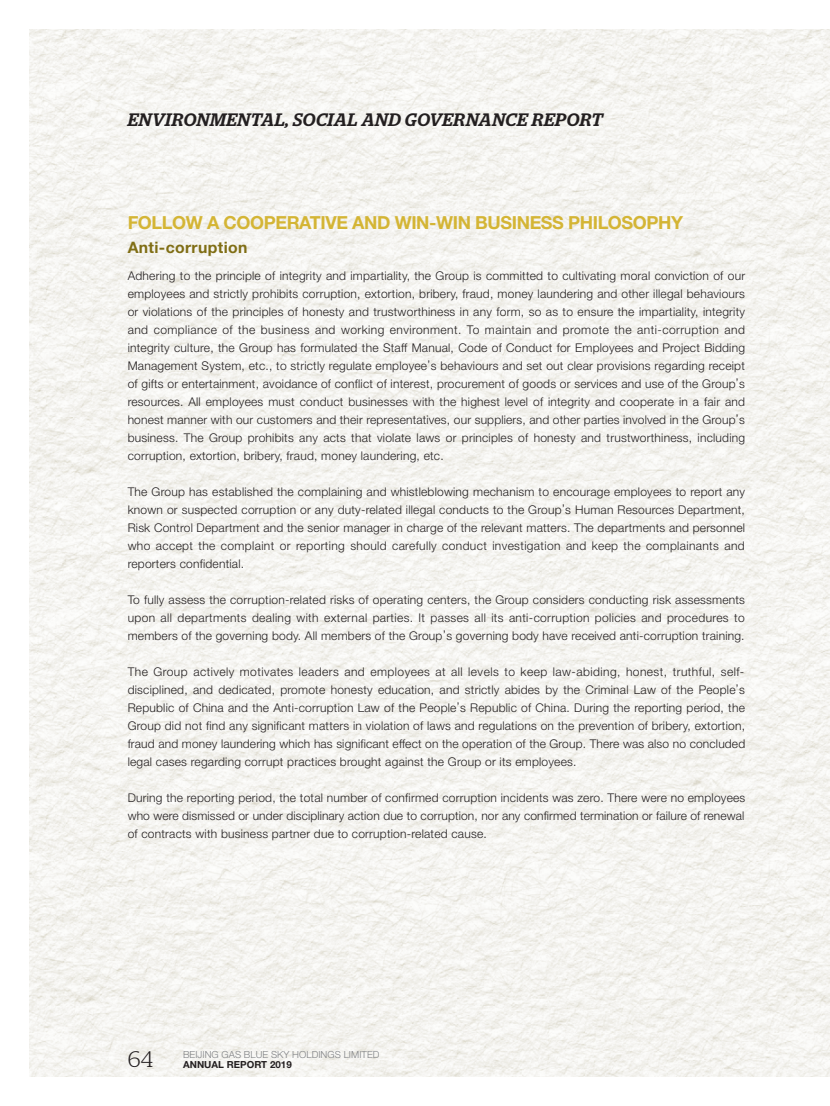
<style>
.page{position:relative;width:830px;height:1106px;background:#fff}
.page>*{position:absolute;margin:0;border:0;box-sizing:border-box;transform-origin:0 0}
.t1{font:300 22.5px "Stag";color:#231f20}
.Heading_1{font:700 18px "Helvetica Neue LT Std";letter-spacing:-.02em;color:#d4b535}
.t2{font:italic 500 18px "Stag";letter-spacing:.03em;color:#231f20}
.Heading_2{font:700 15.75px "Helvetica Neue LT Std";letter-spacing:.025em;color:#806e15}
.Body_Text{font:300 12px/18px "Helvetica Neue LT Std";letter-spacing:.02em;color:#231f20;text-align:justify}
.t3{font:300 9.75px "Helvetica Neue LT Std";letter-spacing:.005em;color:#808285}
.t4{font:700 9.75px "Helvetica Neue LT Std";letter-spacing:.005em;color:#231f20}
</style>
<div class="page">
<img style="left:30px;top:30px;width:799px;height:1046px">
<h2 class="t2" style="left:128px;top:109px;width:476px">ENVIRONMENTAL, SOCIAL AND GOVERNANCE REPORT</h2>
<p class="Heading_1" style="left:128px;top:211px;width:556px">FOLLOW A COOPERATIVE AND WIN-WIN BUSINESS PHILOSOPHY</p>
<p class="Heading_2" style="left:128px;top:238px;width:121px">Anti-corruption</p>
<p class="Body_Text" style="left:128px;top:266px;width:618px">Adhering to the principle of integrity and impartiality, the Group is committed to cultivating moral conviction of our employees and strictly prohibits corruption, extortion, bribery, fraud, money laundering and other illegal behaviours or violations of the principles of honesty and trustworthiness in any form, so as to ensure the impartiality, integrity and compliance of the business and working environment. To maintain and promote the anti-corruption and integrity culture, the Group has formulated the Staff Manual, Code of Conduct for Employees and Project Bidding Management System, etc., to strictly regulate employee’s behaviours and set out clear provisions regarding receipt of gifts or entertainment, avoidance of conflict of interest, procurement of goods or services and use of the Group’s resources. All employees must conduct businesses with the highest level of integrity and cooperate in a fair and honest manner with our customers and their representatives, our suppliers, and other parties involved in the Group’s business. The Group prohibits any acts that violate laws or principles of honesty and trustworthiness, including corruption, extortion, bribery, fraud, money laundering, etc.</p>
<p class="Body_Text" style="left:128px;top:482px;width:618px">The Group has established the complaining and whistleblowing mechanism to encourage employees to report any known or suspected corruption or any duty-related illegal conducts to the Group’s Human Resources Department, Risk Control Department and the senior manager in charge of the relevant matters. The departments and personnel who accept the complaint or reporting should carefully conduct investigation and keep the complainants and reporters confidential.</p>
<p class="Body_Text" style="left:128px;top:590px;width:618px">To fully assess the corruption-related risks of operating centers, the Group considers conducting risk assessments upon all departments dealing with external parties. It passes all its anti-corruption policies and procedures to members of the governing body. All members of the Group’s governing body have received anti-corruption training.</p>
<p class="Body_Text" style="left:128px;top:662px;width:618px">The Group actively motivates leaders and employees at all levels to keep law-abiding, honest, truthful, self&shy;disciplined, and dedicated, promote honesty education, and strictly abides by the Criminal Law of the People’s Republic of China and the Anti-corruption Law of the People’s Republic of China. During the reporting period, the Group did not find any significant matters in violation of laws and regulations on the prevention of bribery, extortion, fraud and money laundering which has significant effect on the operation of the Group. There was also no concluded legal cases regarding corrupt practices brought against the Group or its employees.</p>
<p class="Body_Text" style="left:128px;top:788px;width:619px">During the reporting period, the total number of confirmed corruption incidents was zero. There were no employees who were dismissed or under disciplinary action due to corruption, nor any confirmed termination or failure of renewal of contracts with business partner due to corruption-related cause.</p>
<h1 class="t1" style="left:128px;top:1046px;width:27px">64</h1>
<p class="t3" style="left:183px;top:1048px;width:198px">BEIJING GAS BLUE SKY HOLDINGS LIMITED</p>
<p class="t4" style="left:183px;top:1058px;width:110px">ANNUAL REPORT 2019</p>
</div>
